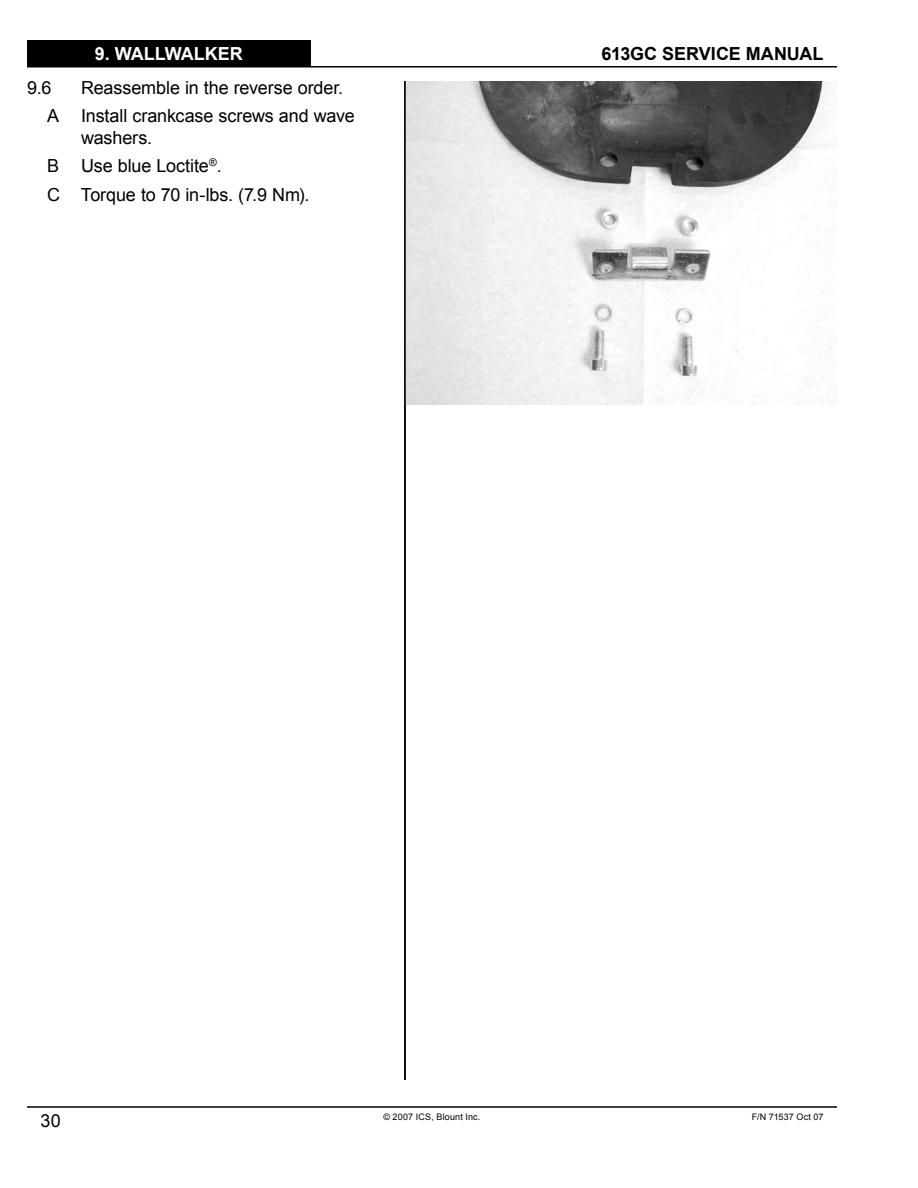
<style>
.page{position:relative;width:918px;height:1188px;background:#fff}
.page>*{position:absolute;margin:0;border:0;box-sizing:border-box;transform-origin:0 0}
.t1{font:18px/28.3px "Arial";letter-spacing:-.005em;color:#000}
.t2{font:700 18px "Arial";letter-spacing:-.005em;color:#000}
.t3{font:700 18px "Arial";color:#fff}
.t4{font:9px "Arial";letter-spacing:.02em;color:#000}
</style>
<div class="page">
<hr style="left:27px;top:66px;width:810px;height:2px;background:#000">
<hr style="left:27px;top:1106px;width:810px;height:2px;background:#000">
<div style="left:27px;top:40px;width:283px;height:28px;background:#000"></div>
<img style="left:406px;top:81px;width:431px;height:324px">
<hr style="left:404px;top:81px;width:2px;height:999px;background:#000">
<p class="t3" style="left:144px;top:44px;width:51px">TITLE</p>
<p class="t2" style="left:602px;top:44px;width:223px">613GC SERVICE MANUAL</p>
<p class="t3" style="left:95px;top:44px;width:149px">9. WALLWALKER</p>
<p class="t1" style="left:27px;top:74px;width:26px">9.6</p>
<p class="t1" style="left:47px;top:74px;width:309px;text-indent:34px">Reassemble in the reverse order.<br>A Install crankcase screws and wave</p>
<p class="t1" style="left:47px;top:124px;width:264px;text-indent:34px">washers.<br>B Use blue Loctite<sup>®</sup>.<br>C Torque to 70 in-lbs. (7.9 Nm).</p>
<p class="t1" style="left:40px;top:1106px;width:22px">30</p>
<p class="t4" style="left:384px;top:1112px;width:98px">© 2007 ICS, Blount Inc.</p>
<p class="t4" style="left:752px;top:1112px;width:73px">F/N 71537 Oct 07</p>
</div>
